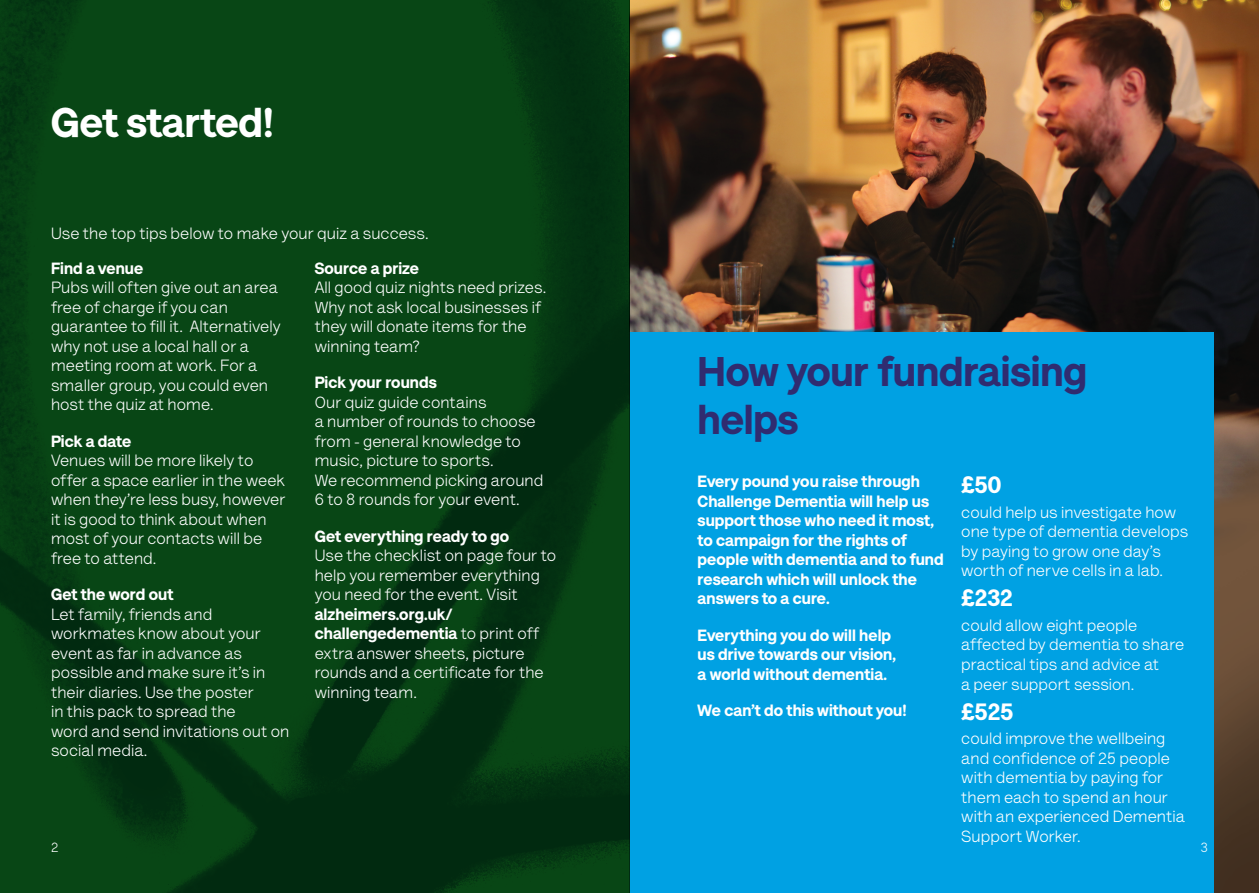
<style>
.page{position:relative;width:1259px;height:893px;background:#fff}
.page>*{position:absolute;margin:0;border:0;box-sizing:border-box;transform-origin:0 0}
.L1_Subhead_16pt{font:900 42px/48px "AS Lettera Text";letter-spacing:-.005em;color:#302c70}
.L1_Subhead_16pt-2{font:900 42px "AS Lettera Text";letter-spacing:.005em;color:#fff}
.Body_copy_9pt_11pt_9{font:900 24px "AS Lettera Text";letter-spacing:-.025em;color:#fff}
.Body_copy_9pt_11pt_9-2{font:16.5px/19.5px "AS Lettera Text";letter-spacing:.005em;color:#fff}
.Body_copy_9pt_11pt_9-3{font:900 16.5px/19.5px "AS Lettera Text";letter-spacing:.005em;color:#fff}
.Body_copy_9pt_11pt_9-4{font:13.5px "AS Lettera Text";color:#fff}
.s1{font-weight:900}
</style>
<div class="page">
<img style="left:629px;top:0;width:630px;height:893px">
<div style="left:629px;top:332px;width:585px;height:561px;background:#00a1e3"></div>
<svg style="left:0;top:0;width:629px;height:893px;background:#063e13"></svg>
<p class="L1_Subhead_16pt-2" style="left:51px;top:88px;width:224px">Get started!</p>
<p class="Body_copy_9pt_11pt_9-2" style="left:51px;top:223px;width:379px">Use the top tips below to make your quiz a success.</p>
<p class="Body_copy_9pt_11pt_9-2" style="left:51px;top:257px;width:231px"><span class="s1">Find a venue<br></span>Pubs will often give out an area free of charge if you can guarantee to fill it. Alternatively why not use a local hall or a meeting room at work. For a smaller group, you could even host the quiz at home.</p>
<p class="Body_copy_9pt_11pt_9-2" style="left:51px;top:430px;width:236px"><span class="s1">Pick a date<br></span>Venues will be more likely to offer a space earlier in the week when they’re less busy, however it is good to think about when most of your contacts will be free to attend.</p>
<p class="Body_copy_9pt_11pt_9-2" style="left:51px;top:583px;width:240px"><span class="s1">Get the word out<br></span>Let family, friends and workmates know about your event as far in advance as possible and make sure it’s in their diaries. Use the poster<br>in this pack to spread the<br>word and send invitations out on social media.</p>
<p class="Body_copy_9pt_11pt_9-2" style="left:315px;top:257px;width:233px"><span class="s1">Source a prize<br></span>All good quiz nights need prizes.<br>Why not ask local businesses if they will donate items for the winning team?</p>
<p class="Body_copy_9pt_11pt_9-2" style="left:315px;top:371px;width:230px"><span class="s1">Pick your rounds<br></span>Our quiz guide contains<br>a number of rounds to choose from - general knowledge to music, picture to sports.<br>We recommend picking around<br>6 to 8 rounds for your event.</p>
<p class="Body_copy_9pt_11pt_9-2" style="left:315px;top:525px;width:243px"><span class="s1">Get everything ready to go<br></span>Use the checklist on page four to help you remember everything you need for the event. Visit <span class="s1">alzheimers.org.uk/ challengedementia</span> to print off extra answer sheets, picture rounds and a certificate for the winning team.</p>
<p class="L1_Subhead_16pt" style="left:697px;top:344px;width:391px">How your fundraising helps</p>
<p class="Body_copy_9pt_11pt_9" style="left:961px;top:465px;width:42px">£50</p>
<p class="Body_copy_9pt_11pt_9-2" style="left:961px;top:501px;width:229px">could help us investigate how one type of dementia develops by paying to grow one day’s worth of nerve cells in a lab.</p>
<p class="Body_copy_9pt_11pt_9" style="left:961px;top:578px;width:54px">£232</p>
<p class="Body_copy_9pt_11pt_9-2" style="left:961px;top:614px;width:224px">could allow eight people affected by dementia to share practical tips and advice at<br>a peer support session.</p>
<p class="Body_copy_9pt_11pt_9" style="left:961px;top:692px;width:54px">£525</p>
<p class="Body_copy_9pt_11pt_9-2" style="left:961px;top:728px;width:225px">could improve the wellbeing and confidence of 25 people with dementia by paying for them each to spend an hour with an experienced Dementia<br>Support Worker.</p>
<p class="Body_copy_9pt_11pt_9-3" style="left:697px;top:471px;width:248px">Every pound you raise through<br>Challenge Dementia will help us support those who need it most, to campaign for the rights of people with dementia and to fund research which will unlock the answers to a cure.</p>
<p class="Body_copy_9pt_11pt_9-3" style="left:697px;top:624px;width:200px">Everything you do will help us drive towards our vision, a world without dementia.</p>
<p class="Body_copy_9pt_11pt_9-3" style="left:697px;top:700px;width:210px">We can’t do this without you!</p>
<p class="Body_copy_9pt_11pt_9-4" style="left:51px;top:837px;width:9px">2</p>
<p class="Body_copy_9pt_11pt_9-4" style="left:1200px;top:837px;width:9px">3</p>
</div>
